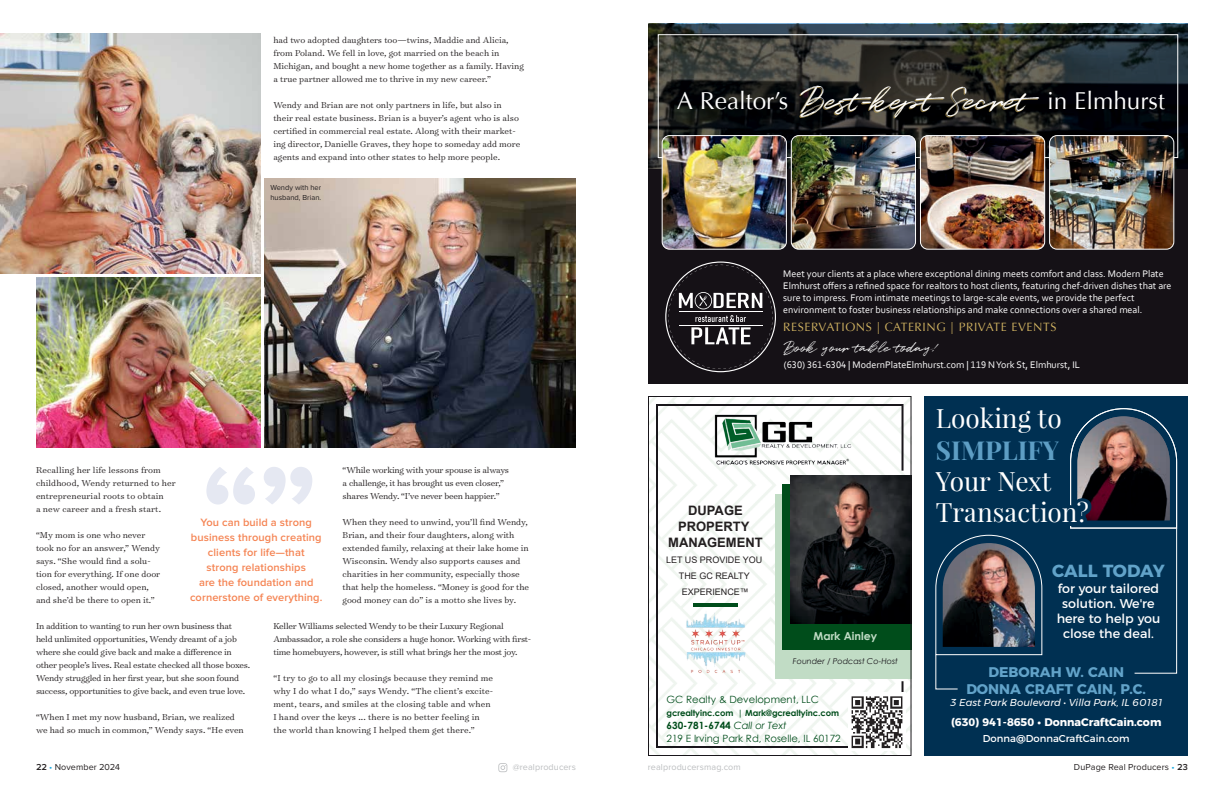
<style>
.page{position:relative;width:1224px;height:792px;background:#fff}
.page>*{position:absolute;margin:0;border:0;box-sizing:border-box;transform-origin:0 0}
.t1{font:32.5px "Quentin";color:#fff}
.t2{font:26.2px/31.4px "Playfair Display";color:#fff}
.t3{font:700 26.2px "Playfair Display";color:#5e9ec4}
.t4{font:24.3px "Optima LT Std";color:#fff}
.t5{font:700 17.5px "Montserrat";letter-spacing:-.01em;color:#62a3c9}
.t6{font:15px "Quentin";color:#fff}
.t7{font:700 14px/16.8px "Montserrat";color:#62a3c9;text-align:center}
.t8{font:700 13px/16px "Arial";color:#231f20;text-align:center}
.t9{font:12.7px/15.2px "Montserrat";color:#fff;text-align:center}
.t10{font:12px "Optima LT Std";letter-spacing:.05em;color:#d2b462}
.t11{font:600 11px/15px "Proxima Nova";letter-spacing:.01em;color:#f58453;text-align:center}
.t12{font:700 11px "Montserrat";color:#fff}
.t13{font:700 11px "Century Gothic";color:#c1dcc5}
.t14{font:10px/12px "Corbel";color:#fff}
.t15{font:10px/13px "Century Gothic";color:#004d1b}
.t16{font:italic 10px "Montserrat";color:#fff}
.t17{font:10px "Montserrat";color:#fff}
.t18{font:300 9.8px/13px "Surveyor Text";color:#231f20}
.t19{font:300 9.8px/13px "Surveyor Text";letter-spacing:-.02em;color:#231f20}
.t20{font:9px "Proxima Nova";letter-spacing:.01em;color:#231f20}
.t21{font:9px/16px "Arial";color:#231f20;text-align:center}
.t22{font:9px "Proxima Nova";letter-spacing:.01em;color:#bcbec0}
.t23{font:700 8.5px "Century Gothic";letter-spacing:-.01em;color:#004d1b}
.t24{font:italic 8px "Century Gothic";color:#19161b}
.t25{font:7.5px/10px "Proxima Nova";color:#231f20}
.s1{font-family:"Optima LT Std";font-size:24.3px}
.s2{font-weight:700}
.s3{font-style:italic}
.s4{font-weight:600}
.s5{color:#19a8e0}
</style>
<div class="page">
<svg style="left:498px;top:763px;width:9px;height:9px"></svg>
<div style="left:924px;top:396px;width:264px;height:360px;background:#003052"></div>
<svg style="left:935px;top:408px;width:243px;height:282px"></svg>
<svg style="left:648px;top:396px;width:264px;height:360px"></svg>
<hr style="left:693px;top:603px;width:45px;height:3px;background:#004d1b">
<img style="left:681px;top:605px;width:69px;height:70px">
<img style="left:848px;top:692px;width:58px;height:58px">
<img style="left:0;top:34px;width:260px;height:240px">
<img style="left:36px;top:278px;width:224px;height:170px">
<svg style="left:206px;top:467px;width:49px;height:38px"></svg>
<svg style="left:264px;top:467px;width:48px;height:37px"></svg>
<img style="left:264px;top:179px;width:312px;height:269px">
<div style="left:648px;top:24px;width:540px;height:360px;background:#151116"></div>
<svg style="left:648px;top:24px;width:540px;height:144px"></svg>
<svg style="left:665px;top:262px;width:111px;height:110px"></svg>
<hr style="left:679px;top:312px;width:83px;height:1px;background:#fff">
<hr style="left:679px;top:325px;width:83px;height:1px;background:#fff">
<div style="left:658px;top:34px;width:520px;height:124px;border:1px solid #fff"></div>
<img style="left:662px;top:136px;width:124px;height:112px">
<div style="left:662px;top:135px;width:125px;height:115px;border:1px solid #fff;border-radius:7px"></div>
<img style="left:791px;top:136px;width:125px;height:112px">
<div style="left:791px;top:135px;width:125px;height:115px;border:1px solid #fff;border-radius:7px"></div>
<img style="left:920px;top:136px;width:125px;height:112px">
<div style="left:920px;top:135px;width:125px;height:115px;border:1px solid #fff;border-radius:7px"></div>
<img style="left:1050px;top:136px;width:124px;height:112px">
<div style="left:1049px;top:135px;width:125px;height:115px;border:1px solid #fff;border-radius:7px"></div>
<p class="t18" style="left:273px;top:33px;width:252px">had two adopted daughters too—twins, Maddie and Alicia, from Poland. We fell in love, got married on the beach in Michigan, and bought a new home together as a family. Having a true partner allowed me to thrive in my new career.”</p>
<p class="t18" style="left:273px;top:98px;width:248px">Wendy and Brian are not only partners in life, but also in their real estate business. Brian is a buyer’s agent who is also certified in commercial real estate. Along with their market&shy;ing director, Danielle Graves, they hope to someday add more agents and expand into other states to help more people.</p>
<p class="t25" style="left:270px;top:183px;width:52px">Wendy with her husband, Brian.</p>
<p class="t19" style="left:343px;top:464px;width:168px">“While working with your spouse is always a challenge, it has brought us even closer,” shares Wendy. “I’ve never been happier.”</p>
<p class="t18" style="left:343px;top:516px;width:188px">When they need to unwind, you’ll find Wendy, Brian, and their four daughters, along with extended family, relaxing at their lake home in Wisconsin. Wendy also supports causes and charities in her community, especially those that help the homeless. “Money is good for the good money can do” is a motto she lives by.</p>
<p class="t19" style="left:273px;top:620px;width:259px">Keller Williams selected Wendy to be their Luxury Regional<br>Ambassador, a role she considers a huge honor. Working with first&shy;time homebuyers, however, is still what brings her the most joy.</p>
<p class="t18" style="left:273px;top:672px;width:221px">“I try to go to all my closings because they remind me why I do what I do,” says Wendy. “The client’s excite&shy;ment, tears, and smiles at the closing table and when I hand over the keys ... there is no better feeling in the world than knowing I helped them get there.”</p>
<p class="t18" style="left:36px;top:464px;width:141px">Recalling her life lessons from childhood, Wendy returned to her entrepreneurial roots to obtain<br>a new career and a fresh start.</p>
<p class="t18" style="left:36px;top:529px;width:126px">“My mom is one who never took no for an answer,” Wendy says. “She would find a solu&shy;tion for everything. If one door closed, another would open, and she’d be there to open it.”</p>
<p class="t19" style="left:36px;top:620px;width:216px">In addition to wanting to run her own business that held unlimited opportunities, Wendy dreamt of a job where she could give back and make a difference in other people’s lives. Real estate checked all those boxes.<br>Wendy struggled in her first year, but she soon found success, opportunities to give back, and even true love.</p>
<p class="t18" style="left:36px;top:711px;width:209px">“When I met my now husband, Brian, we realized we had so much in common,” Wendy says. “He even</p>
<p class="t11" style="left:190px;top:515px;width:134px">You can build a strong business through creating clients for life—that<br>strong relationships<br>are the foundation and cornerstone of everything.</p>
<h3 class="t4" style="left:677px;top:87px;width:113px">A Realtor’s</h3>
<h1 class="t1" style="left:801px;top:78px;width:365px">Best-keptSecret<span class="s1">in Elmhurst</span></h1>
<p class="t14" style="left:783px;top:267px;width:390px">Meet your clients at a place where exceptional dining meets comfort and class. Modern Plate Elmhurst offers a refined space for realtors to host clients, featuring chef-driven dishes that are sure to impress. From intimate meetings to large-scale events, we provide the perfect environment to foster business relationships and make connections over a shared meal.</p>
<h3 class="t6" style="left:784px;top:337px;width:156px">Book your table today!</h3>
<p class="t14" style="left:784px;top:358px;width:298px">(630) 361-6304 | ModernPlateElmhurst.com | 119 N York St, Elmhurst, IL</p>
<p class="t10" style="left:783px;top:320px;width:275px">RESERVATIONS | CATERING | PRIVATE EVENTS</p>
<h3 class="t8" style="left:668px;top:503px;width:96px">DUPAGE<br>PROPERTY<br>MANAGEMENT</h3>
<p class="t21" style="left:666px;top:552px;width:98px">LET US PROVIDE YOU<br>THE GC REALTY<br>EXPERIENCE™</p>
<p class="t13" style="left:814px;top:628px;width:65px">Mark Ainley</p>
<p class="t24" style="left:793px;top:656px;width:106px">Founder / Podcast Co-Host</p>
<p class="t15" style="left:667px;top:693px;width:154px">GC Realty &amp; Development, LLC</p>
<p class="t23" style="left:667px;top:707px;width:174px">gcrealtyinc.com | Mark@gcrealtyinc.com</p>
<p class="t15" style="left:667px;top:719px;width:176px"><span class="s2">630-781-6744</span> <span class="s3">Call or Text<br></span>219 E Irving Park Rd, Roselle, IL 60172</p>
<h2 class="t2" style="left:936px;top:402px;width:127px">Looking to</h2>
<h2 class="t3" style="left:936px;top:432px;width:125px">SIMPLIFY</h2>
<h2 class="t2" style="left:936px;top:465px;width:154px">Your Next<br>Transaction?</h2>
<h3 class="t5" style="left:1052px;top:557px;width:114px">CALL TODAY</h3>
<p class="t9" style="left:1057px;top:579px;width:105px">for your tailored solution. We're here to help you close the deal.</p>
<h3 class="t7" style="left:966px;top:663px;width:181px">DEBORAH W. CAIN<br>DONNA CRAFT CAIN, P.C.</h3>
<p class="t16" style="left:950px;top:695px;width:213px">3 East Park Boulevard • Villa Park, IL 60181</p>
<p class="t12" style="left:951px;top:713px;width:212px">(630) 941-8650 • DonnaCraftCain.com</p>
<p class="t17" style="left:983px;top:731px;width:148px">Donna@DonnaCraftCain.com</p>
<p class="t20" style="left:36px;top:762px;width:86px"><span class="s4">22</span> <span class="s5">•</span> November 2024</p>
<p class="t22" style="left:513px;top:762px;width:65px">@realproducers</p>
<p class="t22" style="left:648px;top:762px;width:94px">realproducersmag.com</p>
<p class="t20" style="left:1074px;top:762px;width:116px">DuPage Real Producers <span class="s5">•</span> <span class="s4">23</span></p>
</div>
